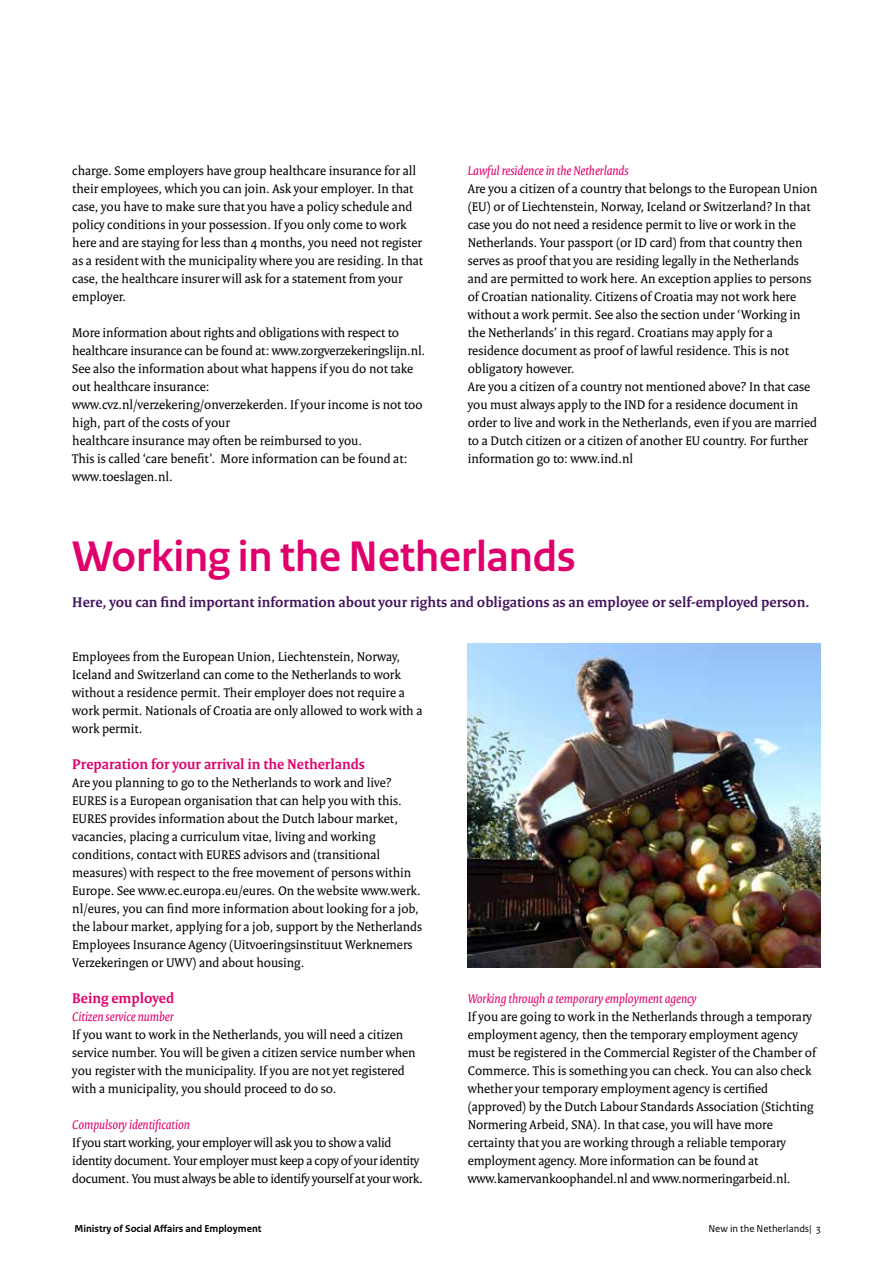
<style>
.page{position:relative;width:893px;height:1263px;background:#fff}
.page>*{position:absolute;margin:0;border:0;box-sizing:border-box;transform-origin:0 0}
.t1{font:700 45px "Rijksoverheid Sans Heading";color:#e0006c}
.t2{font:700 15px "Rijksoverheid Serif";color:#44165d}
.t3{font:700 15px "Rijksoverheid Serif";color:#e0006c}
.t4{font:13.5px/18px "Rijksoverheid Serif";color:#000}
.t5{font:13.5px/18px "Rijksoverheid Serif";letter-spacing:-.02em;color:#000}
.t6{font:italic 13.5px "Rijksoverheid Serif";color:#e0006c}
.t7{font:700 10.5px "Rijksoverheid Sans Text";color:#000}
.t8{font:10.5px "Rijksoverheid Sans Text";color:#000}
</style>
<div class="page">
<img style="left:468px;top:643px;width:353px;height:324px">
<p class="t4" style="left:72px;top:162px;width:352px">charge. Some employers have group healthcare insurance for all their employees, which you can join. Ask your employer. In that case, you have to make sure that you have a policy schedule and policy conditions in your possession. If you only come to work here and are staying for less than 4 months, you need not register as a resident with the municipality where you are residing. In that case, the healthcare insurer will ask for a statement from your employer.</p>
<p class="t4" style="left:72px;top:324px;width:354px">More information about rights and obligations with respect to healthcare insurance can be found at: www.zorgverzekeringslijn.nl.<br>See also the information about what happens if you do not take out healthcare insurance: www.cvz.nl/verzekering/onverzekerden. If your income is not too high, part of the costs of your<br>healthcare insurance may often be reimbursed to you.<br>This is called ‘care benefit’. More information can be found at: www.toeslagen.nl.</p>
<p class="t6" style="left:468px;top:163px;width:162px">Lawful residence in the Netherlands</p>
<p class="t4" style="left:468px;top:180px;width:351px">Are you a citizen of a country that belongs to the European Union (EU) or of Liechtenstein, Norway, Iceland or Switzerland? In that case you do not need a residence permit to live or work in the Netherlands. Your passport (or ID card) from that country then serves as proof that you are residing legally in the Netherlands and are permitted to work here. An exception applies to persons of Croatian nationality. Citizens of Croatia may not work here without a work permit. See also the section under ‘Working in the Netherlands’ in this regard. Croatians may apply for a residence document as proof of lawful residence. This is not obligatory however.<br>Are you a citizen of a country not mentioned above? In that case you must always apply to the IND for a residence document in order to live and work in the Netherlands, even if you are married to a Dutch citizen or a citizen of another EU country. For further information go to: www.ind.nl</p>
<h1 class="t1" style="left:72px;top:531px;width:505px">Working in the Netherlands</h1>
<p class="t2" style="left:72px;top:593px;width:739px">Here, you can find important information about your rights and obligations as an employee or self-employed person.</p>
<p class="t4" style="left:72px;top:648px;width:352px">Employees from the European Union, Liechtenstein, Norway, Iceland and Switzerland can come to the Netherlands to work without a residence permit. Their employer does not require a work permit. Nationals of Croatia are only allowed to work with a work permit.</p>
<p class="t3" style="left:72px;top:755px;width:294px">Preparation for your arrival in the Netherlands</p>
<p class="t4" style="left:72px;top:774px;width:351px">Are you planning to go to the Netherlands to work and live?<br>EURES is a European organisation that can help you with this.<br>EURES provides information about the Dutch labour market, vacancies, placing a curriculum vitae, living and working conditions, contact with EURES advisors and (transitional measures) with respect to the free movement of persons within Europe. See www.ec.europa.eu/eures. On the website www.werk. nl/eures, you can find more information about looking for a job, the labour market, applying for a job, support by the Netherlands Employees Insurance Agency (Uitvoeringsinstituut Werknemers Verzekeringen or UWV) and about housing.</p>
<p class="t3" style="left:72px;top:989px;width:103px">Being employed</p>
<p class="t6" style="left:72px;top:1009px;width:103px">Citizen service number</p>
<p class="t4" style="left:72px;top:1026px;width:345px">If you want to work in the Netherlands, you will need a citizen service number. You will be given a citizen service number when you register with the municipality. If you are not yet registered with a municipality, you should proceed to do so.</p>
<p class="t6" style="left:72px;top:1117px;width:119px">Compulsory identification</p>
<p class="t5" style="left:72px;top:1134px;width:352px">If you start working, your employer will ask you to show a valid identity document. Your employer must keep a copy of your identity document. You must always be able to identify yourself at your work.</p>
<p class="t6" style="left:468px;top:991px;width:230px">Working through a temporary employment agency</p>
<p class="t4" style="left:468px;top:1008px;width:350px">If you are going to work in the Netherlands through a temporary employment agency, then the temporary employment agency must be registered in the Commercial Register of the Chamber of Commerce. This is something you can check. You can also check whether your temporary employment agency is certified (approved) by the Dutch Labour Standards Association (Stichting Normering Arbeid, SNA). In that case, you will have more certainty that you are working through a reliable temporary employment agency. More information can be found at www.kamervankoophandel.nl and www.normeringarbeid.nl.</p>
<p class="t7" style="left:74px;top:1222px;width:189px">Ministry of Social Affairs and Employment</p>
<p class="t8" style="left:708px;top:1222px;width:114px">New in the Netherlands| 3</p>
</div>
